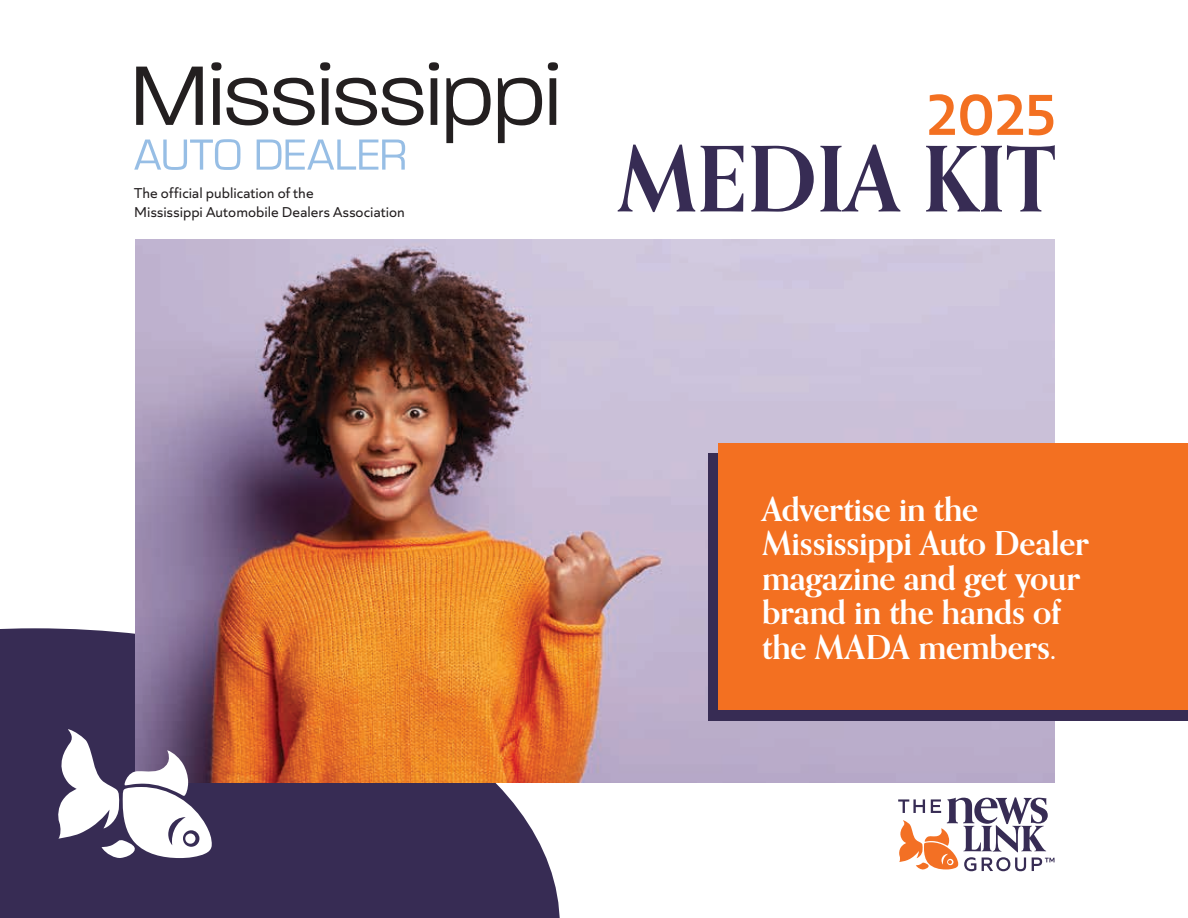
<style>
.page{position:relative;width:1188px;height:918px;background:#fff}
.page>*{position:absolute;margin:0;border:0;box-sizing:border-box;transform-origin:0 0}
.t1{font:700 90px "Orpheus Pro";color:#372c54}
.t2{font:500 55.5px "Quatro";color:#f37021}
.t3{font:700 33px/34.5px "Orpheus Pro";letter-spacing:-.005em;color:#fff}
.t4{font:15px "Quiet Sans";letter-spacing:.005em;color:#231f20}
</style>
<div class="page">
<div style="left:0;top:628px;width:560px;height:290px;background:#372c54"></div>
<img style="left:135px;top:240px;width:919px;height:543px">
<div style="left:709px;top:454px;width:479px;height:267px;background:#372c54"></div>
<div style="left:719px;top:443px;width:469px;height:267px;background:#f37021"></div>
<svg style="left:54px;top:729px;width:158px;height:130px"></svg>
<svg style="left:898px;top:797px;width:156px;height:74px"></svg>
<svg style="left:134px;top:62px;width:424px;height:108px"></svg>
<p class="t4" style="left:134px;top:182px;width:181px">The official publication of the</p>
<p class="t4" style="left:134px;top:201px;width:272px">Mississippi Automobile Dealers Association</p>
<h2 class="t2" style="left:927px;top:83px;width:131px">2025</h2>
<h1 class="t1" style="left:617px;top:123px;width:441px">MEDIA KIT</h1>
<p class="t3" style="left:762px;top:491px;width:329px">Advertise in the<br>Mississippi Auto Dealer magazine and get your brand in the hands of the MADA members.</p>
</div>
